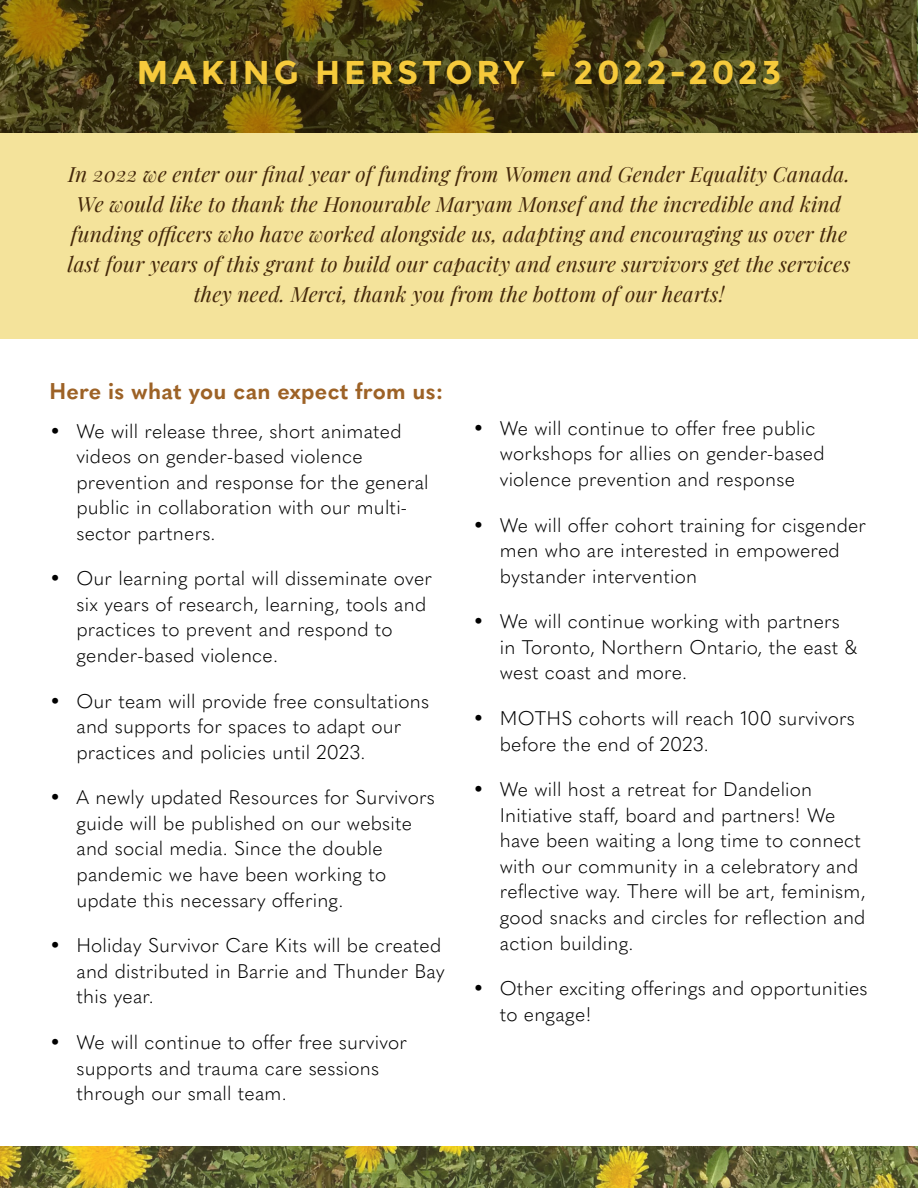
<style>
.page{position:relative;width:918px;height:1188px;background:#fff}
.page>*{position:absolute;margin:0;border:0;box-sizing:border-box;transform-origin:0 0}
.t1{font:700 33px "Montserrat";letter-spacing:.115em;color:#f6ca3c}
.t2{font:700 22.5px "Quasimoda";letter-spacing:.01em;color:#9d6226}
.t3{font:italic 21px/30px "Playfair Display";letter-spacing:.01em;color:#44280a;text-align:center}
.t4{font:300 19.5px/25.5px "Quasimoda";letter-spacing:.01em;color:#000}
</style>
<div class="page">
<div style="left:0;top:133px;width:918px;height:206px;background:#f4e39b"></div>
<svg style="left:0;top:0;width:917px;height:133px;background:#4c4115"></svg>
<img style="left:0;top:1147px;width:918px;height:41px">
<h1 class="t1" style="left:137px;top:53px;width:646px">MAKING HERSTORY - 2022-2023</h1>
<p class="t3" style="left:68px;top:158px;width:784px">In 2022 we enter our final year of funding from Women and Gender Equality Canada.<br>We would like to thank the Honourable Maryam Monsef and the incredible and kind funding officers who have worked alongside us, adapting and encouraging us over the last four years of this grant to build our capacity and ensure survivors get the services they need. Merci, thank you from the bottom of our hearts!</p>
<p class="t2" style="left:50px;top:373px;width:395px">Here is what you can expect from us:</p>
<p class="t4" style="left:77px;top:417px;width:354px;text-indent:-27px">• We will release three, short animated videos on gender-based violence prevention and response for the general public in collaboration with our multi&shy;sector partners.</p>
<p class="t4" style="left:77px;top:565px;width:357px;text-indent:-27px">• Our learning portal will disseminate over six years of research, learning, tools and practices to prevent and respond to gender-based violence.</p>
<p class="t4" style="left:77px;top:687px;width:354px;text-indent:-27px">• Our team will provide free consultations and supports for spaces to adapt our practices and policies until 2023.</p>
<p class="t4" style="left:77px;top:784px;width:360px;text-indent:-27px">• A newly updated Resources for Survivors guide will be published on our website and social media. Since the double pandemic we have been working to update this necessary offering.</p>
<p class="t4" style="left:77px;top:931px;width:370px;text-indent:-27px">• Holiday Survivor Care Kits will be created and distributed in Barrie and Thunder Bay this year.</p>
<p class="t4" style="left:77px;top:1028px;width:332px;text-indent:-27px">• We will continue to offer free survivor supports and trauma care sessions through our small team.</p>
<p class="t4" style="left:500px;top:414px;width:326px;text-indent:-27px">• We will continue to offer free public workshops for allies on gender-based violence prevention and response</p>
<p class="t4" style="left:500px;top:511px;width:368px;text-indent:-27px">• We will offer cohort training for cisgender men who are interested in empowered bystander intervention</p>
<p class="t4" style="left:500px;top:608px;width:359px;text-indent:-27px">• We will continue working with partners in Toronto, Northern Ontario, the east &amp; west coast and more.</p>
<p class="t4" style="left:500px;top:704px;width:356px;text-indent:-27px">• MOTHS cohorts will reach 100 survivors before the end of 2023.</p>
<p class="t4" style="left:500px;top:776px;width:367px;text-indent:-27px">• We will host a retreat for Dandelion Initiative staff, board and partners! We have been waiting a long time to connect with our community in a celebratory and reflective way. There will be art, feminism, good snacks and circles for reflection and action building.</p>
<p class="t4" style="left:500px;top:974px;width:369px;text-indent:-27px">• Other exciting offerings and opportunities to engage!</p>
</div>
